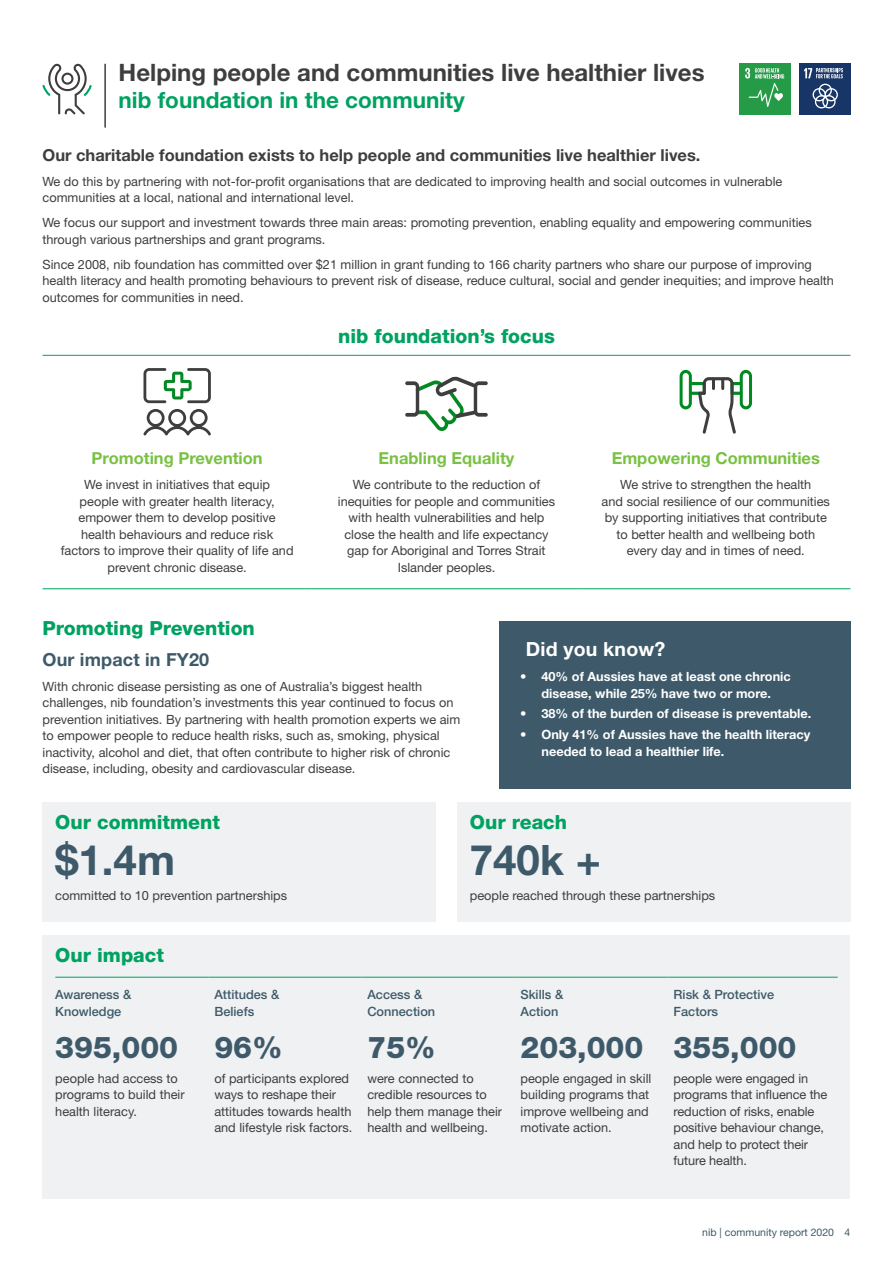
<style>
.page{position:relative;width:893px;height:1263px;background:#fff}
.page>*{position:absolute;margin:0;border:0;box-sizing:border-box;transform-origin:0 0}
.Body{font:700 42px "Helvetica Neue LT Std";color:#3e5a6a}
.Body-2{font:800 30px "Helvetica Neue LT Std";color:#3e5a6a}
.Sect_head___Grey{font:700 24px "Helvetica Neue LT Std";color:#3e3e3f}
.H1_DGreen{font:700 22.5px "Helvetica Neue LT Std";color:#00a261}
.H2_13pt_Heavy_DGreen{font:800 19.5px "Helvetica Neue LT Std";color:#00a261}
.H3_12pt_Bold{font:700 19.5px "Helvetica Neue LT Std";letter-spacing:.01em;color:#fff}
.H3_12pt_Bold-2{font:700 18px "Helvetica Neue LT Std";letter-spacing:.01em;color:#3e5a6a}
.Intro_para_-_Grey_11{font:700 16.5px "Helvetica Neue LT Std";color:#3e3e3f}
.Intro_para_-_Grey_11-2{font:700 16.5px "Helvetica Neue LT Std";color:#79c142}
.Body-3{font:12.75px/16.5px "Helvetica Neue LT Std";color:#3e3e3f}
.t1{font:700 12.75px/16.5px "Helvetica Neue LT Std";color:#fff;text-align:center}
.Body-4{font:500 12.75px/16.5px "Helvetica Neue LT Std";color:#3e5a6a}
.t2{font:10.5px "Helvetica Neue LT Std";color:#3e5a6a}
.s1{font-weight:400}
</style>
<div class="page">
<div style="left:740px;top:64px;width:51px;height:51px;background:#269b47"></div>
<svg style="left:745px;top:68px;width:39px;height:39px"></svg>
<div style="left:799px;top:64px;width:51px;height:51px;background:#183567"></div>
<svg style="left:813px;top:84px;width:25px;height:24px"></svg>
<svg style="left:804px;top:68px;width:39px;height:10px"></svg>
<div style="left:43px;top:936px;width:807px;height:263px;background:#f0f1f2"></div>
<hr style="left:55px;top:977px;width:153px;height:1px;background:#00a261">
<hr style="left:208px;top:977px;width:153px;height:1px;background:#00a261">
<hr style="left:361px;top:977px;width:153px;height:1px;background:#00a261">
<hr style="left:514px;top:977px;width:154px;height:1px;background:#00a261">
<hr style="left:668px;top:977px;width:170px;height:1px;background:#00a261">
<div style="left:499px;top:621px;width:351px;height:168px;background:#3e5a6a"></div>
<hr style="left:43px;top:355px;width:269px;height:1px;background:#00a261">
<hr style="left:312px;top:355px;width:269px;height:1px;background:#00a261">
<hr style="left:581px;top:355px;width:269px;height:1px;background:#00a261">
<hr style="left:43px;top:588px;width:269px;height:1px;background:#00a261">
<hr style="left:312px;top:588px;width:269px;height:1px;background:#00a261">
<hr style="left:581px;top:588px;width:269px;height:1px;background:#00a261">
<svg style="left:143px;top:368px;width:68px;height:68px"></svg>
<svg style="left:405px;top:376px;width:83px;height:55px"></svg>
<svg style="left:680px;top:370px;width:72px;height:64px"></svg>
<div style="left:43px;top:802px;width:393px;height:120px;background:#f0f1f2"></div>
<div style="left:457px;top:802px;width:393px;height:120px;background:#f0f1f2"></div>
<hr style="left:104px;top:64px;width:2px;height:64px;background:#3e3e3f">
<svg style="left:42px;top:63px;width:50px;height:51px"></svg>
<p class="Sect_head___Grey" style="left:119px;top:58px;width:587px">Helping people and communities live healthier lives</p>
<p class="H1_DGreen" style="left:119px;top:86px;width:348px">nib foundation in the community</p>
<p class="Intro_para_-_Grey_11" style="left:43px;top:145px;width:659px">Our charitable foundation exists to help people and communities live healthier lives.</p>
<p class="Body-3" style="left:43px;top:173px;width:741px">We do this by partnering with not‑for-profit organisations that are dedicated to improving health and social outcomes in vulnerable communities at a local, national and international level.</p>
<p class="Body-3" style="left:43px;top:214px;width:771px">We focus our support and investment towards three main areas: promoting prevention, enabling equality and empowering communities through various partnerships and grant programs.</p>
<p class="Body-3" style="left:43px;top:256px;width:793px">Since 2008, nib foundation has committed over $21 million in grant funding to 166 charity partners who share our purpose of improving health literacy and health promoting behaviours to prevent risk of disease, reduce cultural, social and gender inequities; and improve health outcomes for communities in need.</p>
<p class="H2_13pt_Heavy_DGreen" style="left:338px;top:324px;width:218px">nib foundation’s focus</p>
<p class="Intro_para_-_Grey_11-2" style="left:92px;top:448px;width:173px">Promoting Prevention</p>
<p class="Body-3" style="left:61px;top:476px;width:234px;text-align:center">We invest in initiatives that equip<br>people with greater health literacy, empower them to develop positive health behaviours and reduce risk factors to improve their quality of life and prevent chronic disease.</p>
<p class="Intro_para_-_Grey_11-2" style="left:379px;top:448px;width:137px">Enabling Equality</p>
<p class="Body-3" style="left:338px;top:476px;width:219px;text-align:center">We contribute to the reduction of inequities for people and communities with health vulnerabilities and help close the health and life expectancy gap for Aboriginal and Torres Strait Islander peoples.</p>
<p class="Intro_para_-_Grey_11-2" style="left:612px;top:448px;width:210px">Empowering Communities</p>
<p class="Body-3" style="left:602px;top:476px;width:230px;text-align:center">We strive to strengthen the health<br>and social resilience of our communities by supporting initiatives that contribute to better health and wellbeing both every day and in times of need.</p>
<p class="H2_13pt_Heavy_DGreen" style="left:43px;top:616px;width:214px">Promoting Prevention</p>
<p class="H3_12pt_Bold-2" style="left:43px;top:648px;width:168px">Our impact in FY20</p>
<p class="Body-3" style="left:43px;top:678px;width:419px">With chronic disease persisting as one of Australia’s biggest health challenges, nib foundation’s investments this year continued to focus on prevention initiatives. By partnering with health promotion experts we aim to empower people to reduce health risks, such as, smoking, physical inactivity, alcohol and diet, that often contribute to higher risk of chronic disease, including, obesity and cardiovascular disease.</p>
<p class="H3_12pt_Bold" style="left:526px;top:637px;width:141px">Did you know?</p>
<p class="t1" style="left:520px;top:668px;width:272px"><span class="s1">•</span> 40% of Aussies have at least one chronic disease, while 25% have two or more.</p>
<p class="t1" style="left:520px;top:705px;width:293px"><span class="s1">•</span> 38% of the burden of disease is preventable.</p>
<p class="t1" style="left:541px;top:726px;width:270px;text-align:left;text-indent:-21px"><span class="s1">•</span> Only 41% of Aussies have the health literacy needed to lead a healthier life.</p>
<p class="H2_13pt_Heavy_DGreen" style="left:55px;top:811px;width:166px">Our commitment</p>
<p class="Body" style="left:55px;top:834px;width:121px">$1.4m</p>
<p class="Body-3" style="left:55px;top:887px;width:233px">committed to 10 prevention partnerships</p>
<p class="H2_13pt_Heavy_DGreen" style="left:470px;top:811px;width:99px">Our reach</p>
<p class="Body" style="left:470px;top:834px;width:133px">740k +</p>
<p class="Body-3" style="left:470px;top:887px;width:247px">people reached through these partnerships</p>
<p class="H2_13pt_Heavy_DGreen" style="left:55px;top:944px;width:110px">Our impact</p>
<p class="Body-4" style="left:55px;top:986px;width:78px">Awareness &amp;<br>Knowledge</p>
<p class="Body-2" style="left:55px;top:1029px;width:124px">395,000</p>
<p class="Body-3" style="left:55px;top:1069px;width:131px">people had access to programs to build their health literacy.</p>
<p class="Body-4" style="left:214px;top:986px;width:66px">Attitudes &amp;<br>Beliefs</p>
<p class="Body-2" style="left:214px;top:1029px;width:70px">96%</p>
<p class="Body-3" style="left:214px;top:1069px;width:139px">of participants explored ways to reshape their attitudes towards health and lifestyle risk factors.</p>
<p class="Body-4" style="left:367px;top:986px;width:69px">Access &amp;<br>Connection</p>
<p class="Body-2" style="left:367px;top:1029px;width:70px">75%</p>
<p class="Body-3" style="left:367px;top:1069px;width:136px">were connected to credible resources to help them manage their health and wellbeing.</p>
<p class="Body-4" style="left:520px;top:986px;width:44px">Skills &amp;<br>Action</p>
<p class="Body-2" style="left:520px;top:1029px;width:124px">203,000</p>
<p class="Body-3" style="left:520px;top:1069px;width:132px">people engaged in skill building programs that improve wellbeing and motivate action.</p>
<p class="Body-4" style="left:674px;top:986px;width:102px">Risk &amp; Protective<br>Factors</p>
<p class="Body-2" style="left:674px;top:1029px;width:124px">355,000</p>
<p class="Body-3" style="left:674px;top:1069px;width:155px">people were engaged in programs that influence the reduction of risks, enable positive behaviour change, and help to protect their future health.</p>
<p class="t2" style="left:702px;top:1226px;width:150px">nib | community report 2020 4</p>
</div>
